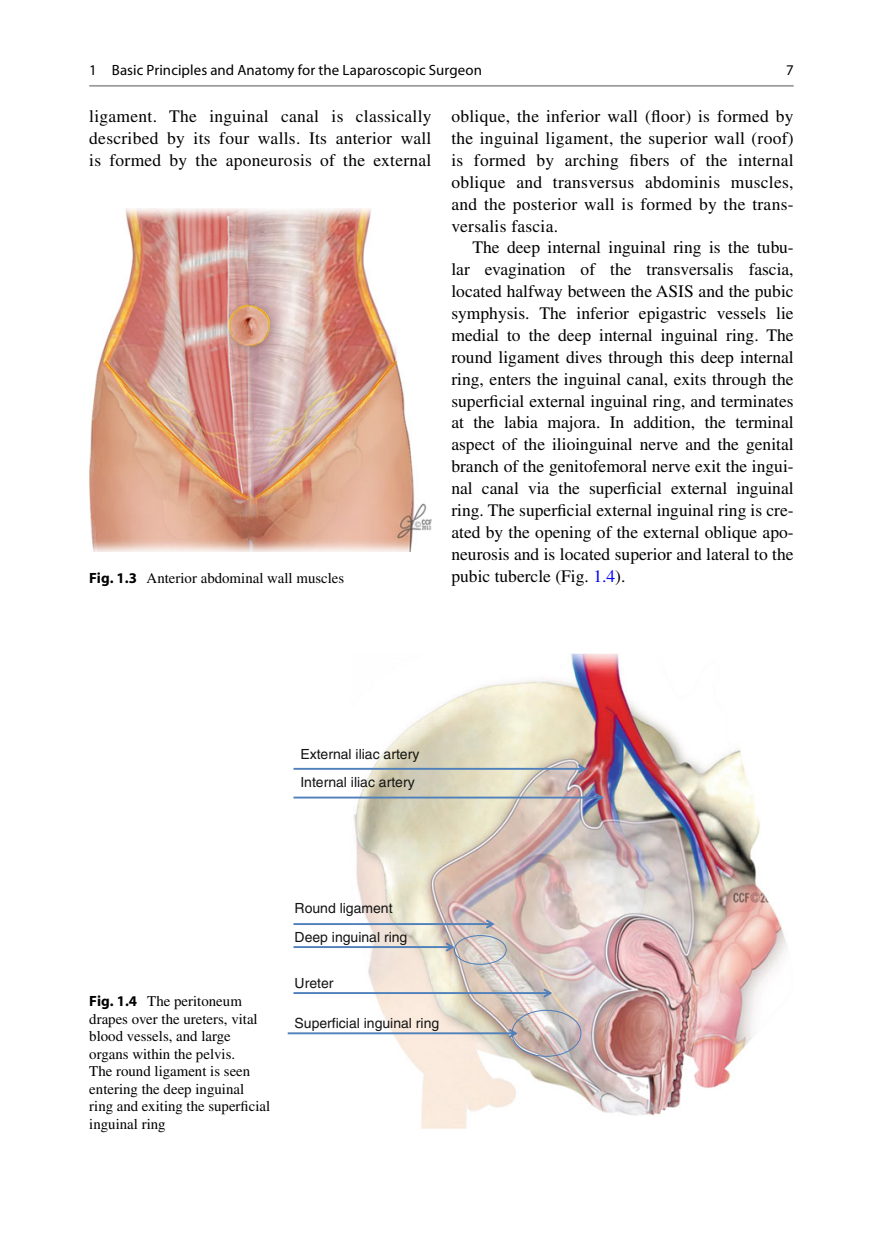
<style>
.page{position:relative;width:883px;height:1260px;background:#fff}
.page>*{position:absolute;margin:0;border:0;box-sizing:border-box;transform-origin:0 0}
.t1{font:17.5px/21.9px "Times";letter-spacing:.015em;color:#000;text-align:justify}
.t2{font:14.88px/17.5px "Times";color:#000}
.t3{font:14.88px "Myriad";letter-spacing:.005em;color:#000}
.t4{font:14px/27.7px "Helvetica";color:#131413}
.s1{color:#0000fa}
.s2{font-family:"Myriad";font-weight:700}
</style>
<div class="page">
<img style="left:353px;top:654px;width:434px;height:475px">
<svg style="left:293px;top:764px;width:294px;height:9px"></svg>
<svg style="left:293px;top:793px;width:311px;height:9px"></svg>
<svg style="left:293px;top:943px;width:161px;height:9px"></svg>
<svg style="left:288px;top:1029px;width:230px;height:9px"></svg>
<svg style="left:293px;top:989px;width:259px;height:9px"></svg>
<svg style="left:293px;top:920px;width:202px;height:9px"></svg>
<div style="left:454px;top:935px;width:53px;height:30px;border:1px solid #4b7eba;border-radius:50%"></div>
<div style="left:512px;top:1010px;width:69px;height:47px;border:1px solid #4b7eba;border-radius:50%"></div>
<img style="left:89px;top:209px;width:343px;height:342px">
<hr style="left:89px;top:85px;width:705px;height:2px;background:#9c9c9c">
<p class="t3" style="left:89px;top:64px;width:394px">1 Basic Principles and Anatomy for the Laparoscopic Surgeon</p>
<p class="t3" style="left:786px;top:64px;width:9px">7</p>
<p class="t1" style="left:89px;top:107px;width:344px">ligament. The inguinal canal is classically described by its four walls. Its anterior wall is formed by the aponeurosis of the external</p>
<p class="t1" style="left:451px;top:107px;width:344px">oblique, the inferior wall (floor) is formed by the inguinal ligament, the superior wall (roof) is formed by arching fibers of the internal oblique and transversus abdominis muscles, and the posterior wall is formed by the trans&shy;versalis fascia.</p>
<p class="t1" style="left:451px;top:238px;width:344px;text-indent:21px">The deep internal inguinal ring is the tubu&shy;lar evagination of the transversalis fascia, located halfway between the ASIS and the pubic symphysis. The inferior epigastric vessels lie medial to the deep internal inguinal ring. The round ligament dives through this deep internal ring, enters the inguinal canal, exits through the superficial external inguinal ring, and terminates at the labia majora. In addition, the terminal aspect of the ilioinguinal nerve and the genital branch of the genitofemoral nerve exit the ingui&shy;nal canal via the superficial external inguinal ring. The superficial external inguinal ring is cre&shy;ated by the opening of the external oblique apo&shy;neurosis and is located superior and lateral to the pubic tubercle (Fig. <span class="s1">1.4</span> ).</p>
<p class="t2" style="left:89px;top:570px;width:257px"><span class="s2">Fig. 1.3</span> Anterior abdominal wall muscles</p>
<p class="t4" style="left:300px;top:742px;width:121px">External iliac artery<br>Internal iliac artery</p>
<p class="t4" style="left:295px;top:895px;width:114px;line-height:28.7px">Round ligament<br>Deep inguinal ring</p>
<p class="t2" style="left:89px;top:994px;width:183px"><span class="s2">Fig. 1.4</span> The peritoneum drapes over the ureters, vital blood vessels, and large organs within the pelvis.<br>The round ligament is seen entering the deep inguinal ring and exiting the superficial inguinal ring</p>
<p class="t4" style="left:295px;top:971px;width:40px">Ureter</p>
<p class="t4" style="left:295px;top:1011px;width:146px">Superficial inguinal ring</p>
</div>
